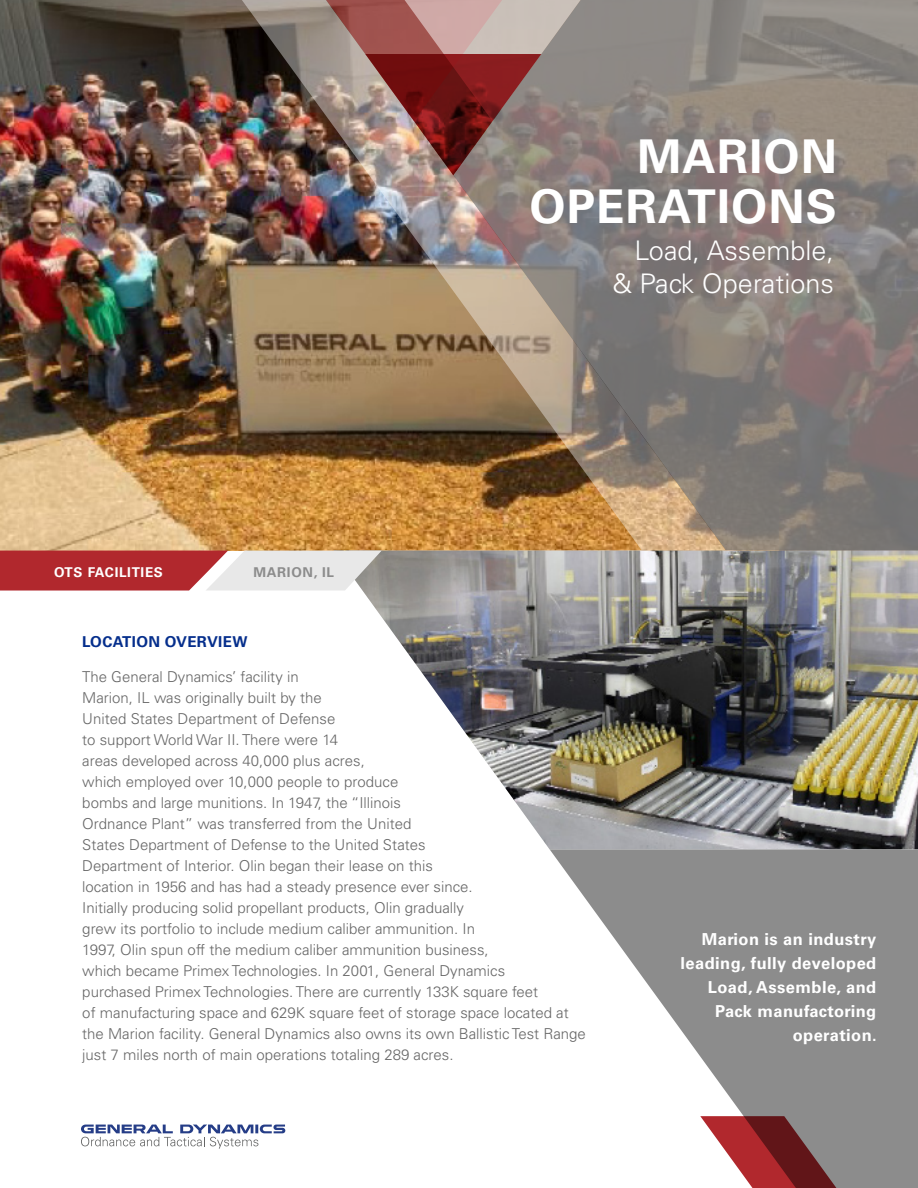
<style>
.page{position:relative;width:918px;height:1188px;background:#fff}
.page>*{position:absolute;margin:0;border:0;box-sizing:border-box;transform-origin:0 0}
.Main_Title_White{font:700 46.5px "Univers";letter-spacing:.025em;color:#fff}
.Main_Subtitle_White{font:300 27px "Univers";color:#fff}
.Heading_3{font:700 16.5px/24px "Univers";letter-spacing:.025em;color:#fff;text-align:right}
.Body_Copy{font:300 15px/21px "Univers";color:#666}
.Heading_1{font:700 15px "Univers";letter-spacing:.025em;color:#052e8c}
.CATEGORY_TITLE{font:700 13.5px "Univers";letter-spacing:.05em;color:#fff}
.SubCategory{font:700 13.5px "Univers";letter-spacing:.05em;color:#8c8c8c}
</style>
<div class="page">
<img style="left:0;top:0;width:192px;height:550px">
<svg style="left:726px;top:0;width:192px;height:550px;background:#877e7a"></svg>
<img style="left:192px;top:0;width:534px;height:550px">
<svg style="left:326px;top:0;width:255px;height:175px;background:#9a716c"></svg>
<svg style="left:81px;top:1125px;width:204px;height:24px"></svg>
<svg style="left:550px;top:849px;width:368px;height:339px;fill:#8c8c8c"></svg>
<img style="left:363px;top:551px;width:555px;height:298px">
<svg style="left:700px;top:1116px;width:144px;height:72px"></svg>
<svg style="left:0;top:551px;width:382px;height:40px;background:#c87e80"></svg>
<p class="Main_Title_White" style="left:637px;top:129px;width:201px">MARION</p>
<p class="Main_Title_White" style="left:529px;top:179px;width:309px">OPERATIONS</p>
<p class="Main_Subtitle_White" style="left:635px;top:234px;width:201px">Load, Assemble,</p>
<p class="Main_Subtitle_White" style="left:613px;top:267px;width:223px">&amp; Pack Operations</p>
<p class="CATEGORY_TITLE" style="left:54px;top:565px;width:110px">OTS FACILITIES</p>
<p class="SubCategory" style="left:253px;top:565px;width:82px">MARION, IL</p>
<p class="Heading_1" style="left:82px;top:633px;width:167px">LOCATION OVERVIEW</p>
<p class="Body_Copy" style="left:82px;top:666px;width:505px">The General Dynamics’ facility in<br>Marion, IL was originally built by the<br>United States Department of Defense<br>to support World War II. There were 14<br>areas developed across 40,000 plus acres,<br>which employed over 10,000 people to produce<br>bombs and large munitions. In 1947, the “Illinois<br>Ordnance Plant” was transferred from the United<br>States Department of Defense to the United States<br>Department of Interior. Olin began their lease on this<br>location in 1956 and has had a steady presence ever since.<br>Initially producing solid propellant products, Olin gradually<br>grew its portfolio to include medium caliber ammunition. In<br>1997, Olin spun off the medium caliber ammunition business,<br>which became Primex Technologies. In 2001, General Dynamics<br>purchased Primex Technologies. There are currently 133K square feet<br>of manufacturing space and 629K square feet of storage space located at the Marion facility. General Dynamics also owns its own Ballistic Test Range just 7 miles north of main operations totaling 289 acres.</p>
<p class="Heading_3" style="left:681px;top:928px;width:198px">Marion is an industry leading, fully developed<br>Load, Assemble, and<br>Pack manufactoring operation.</p>
</div>
